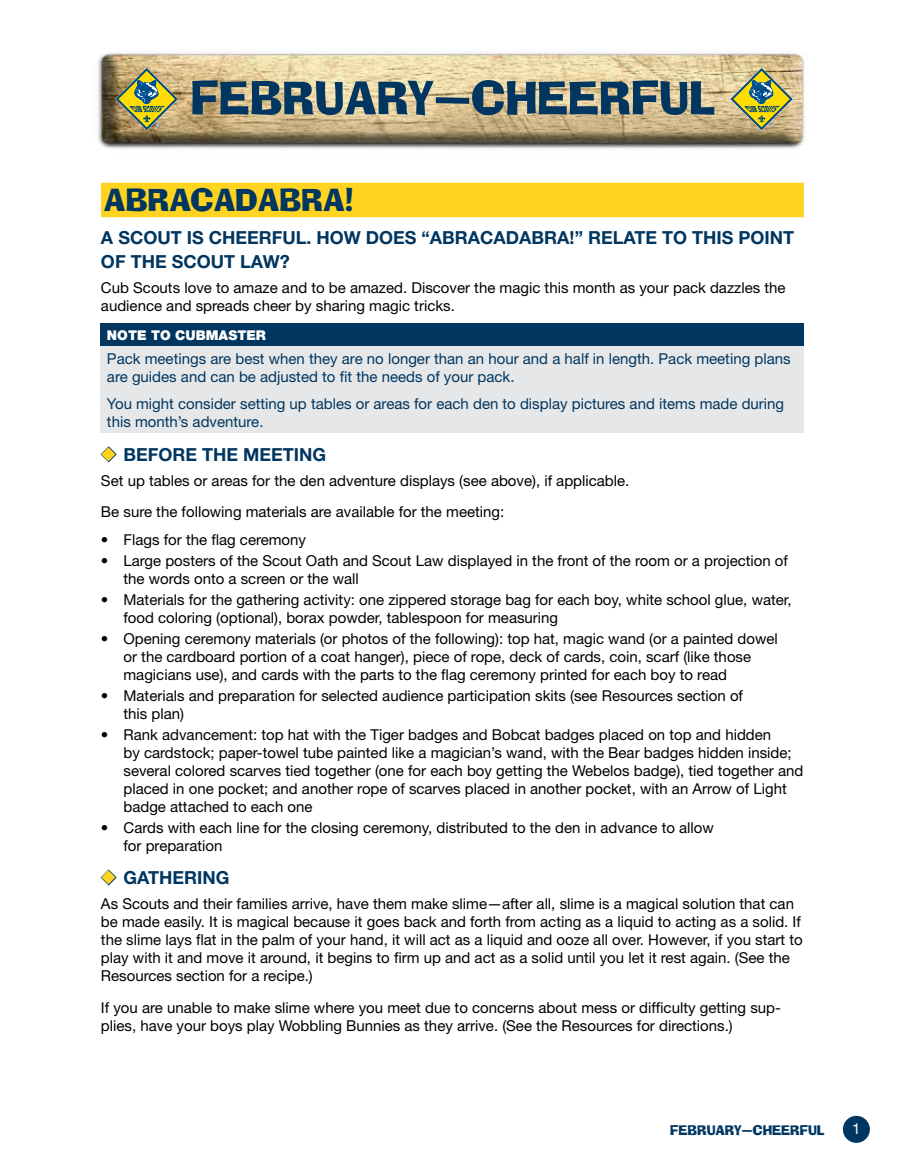
<style>
.page{position:relative;width:905px;height:1175px;background:#fff}
.page>*{position:absolute;margin:0;border:0;box-sizing:border-box;transform-origin:0 0}
.t1{font:52.5px "Ad Lib ICG";color:#003660}
.t2{font:51px "Ad Lib ICG";color:#003660}
.t3{font:34.5px "Ad Lib ICG";color:#003660}
.t4{font:700 18px/24px "Helvetica Neue";color:#003660}
.t5{font:15px/18px "Helvetica Neue";color:#000}
.t6{font:15px/18px "Helvetica Neue";color:#003660}
.t7{font:15px "Ad Lib ICG";color:#003660}
.t8{font:15px "Helvetica Neue";color:#fff}
.t9{font:900 13.5px "Helvetica Neue";color:#fff}
.s1{color:#ffd420}
</style>
<div class="page">
<div style="left:842px;top:1115px;width:27px;height:27px;background:#003660;border-radius:50%"></div>
<img style="left:98px;top:53px;width:707px;height:96px">
<svg style="left:730px;top:68px;width:63px;height:62px;background:#b3ae68"></svg>
<div style="left:101px;top:183px;width:703px;height:34px;background:#ffd420"></div>
<div style="left:101px;top:323px;width:703px;height:23px;background:#003660"></div>
<div style="left:101px;top:346px;width:703px;height:86px;background:#e6e7e8"></div>
<svg style="left:100px;top:446px;width:17px;height:17px"></svg>
<svg style="left:100px;top:869px;width:17px;height:17px"></svg>
<svg style="left:115px;top:68px;width:63px;height:62px;background:#a9a25a"></svg>
<h2 class="t2" style="left:191px;top:68px;width:526px">FEBRUARY—CHEERFUL</h2>
<h1 class="t1" style="left:406px;top:67px;width:135px">TITLE</h1>
<h3 class="t3" style="left:104px;top:179px;width:250px">ABRACADABRA!</h3>
<p class="t4" style="left:101px;top:225px;width:694px">A SCOUT IS CHEERFUL. HOW DOES “ABRACADABRA!” RELATE TO THIS POINT<br>OF THE SCOUT LAW?</p>
<p class="t5" style="left:101px;top:278px;width:686px">Cub Scouts love to amaze and to be amazed. Discover the magic this month as your pack dazzles the audience and spreads cheer by sharing magic tricks.</p>
<p class="t9" style="left:107px;top:327px;width:160px">NOTE TO CUBMASTER</p>
<p class="t6" style="left:107px;top:349px;width:685px">Pack meetings are best when they are no longer than an hour and a half in length. Pack meeting plans are guides and can be adjusted to fit the needs of your pack.</p>
<p class="t6" style="left:107px;top:394px;width:678px">You might consider setting up tables or areas for each den to display pictures and items made during this month’s adventure.</p>
<p class="t4" style="left:101px;top:442px;width:227px"><span class="s1">◆</span> BEFORE THE MEETING</p>
<p class="t5" style="left:101px;top:464px;width:530px;line-height:31.5px">Set up tables or areas for the den adventure displays (see above), if applicable.<br>Be sure the following materials are available for the meeting:</p>
<p class="t5" style="left:101px;top:530px;width:207px">• Flags for the flag ceremony</p>
<p class="t5" style="left:123px;top:551px;width:666px;text-indent:-22px">• Large posters of the Scout Oath and Scout Law displayed in the front of the room or a projection of the words onto a screen or the wall</p>
<p class="t5" style="left:123px;top:590px;width:669px;text-indent:-22px">• Materials for the gathering activity: one zippered storage bag for each boy, white school glue, water, food coloring (optional), borax powder, tablespoon for measuring</p>
<p class="t5" style="left:123px;top:629px;width:655px;text-indent:-22px">• Opening ceremony materials (or photos of the following): top hat, magic wand (or a painted dowel or the cardboard portion of a coat hanger), piece of rope, deck of cards, coin, scarf (like those magicians use), and cards with the parts to the flag ceremony printed for each boy to read</p>
<p class="t5" style="left:123px;top:686px;width:621px;text-indent:-22px">• Materials and preparation for selected audience participation skits (see Resources section of this plan)</p>
<p class="t5" style="left:123px;top:725px;width:681px;text-indent:-22px">• Rank advancement: top hat with the Tiger badges and Bobcat badges placed on top and hidden<br>by cardstock; paper-towel tube painted like a magician’s wand, with the Bear badges hidden inside; several colored scarves tied together (one for each boy getting the Webelos badge), tied together and placed in one pocket; and another rope of scarves placed in another pocket, with an Arrow of Light badge attached to each one</p>
<p class="t5" style="left:123px;top:818px;width:592px;text-indent:-22px">• Cards with each line for the closing ceremony, distributed to the den in advance to allow for preparation</p>
<p class="t4" style="left:101px;top:865px;width:130px"><span class="s1">◆</span> GATHERING</p>
<p class="t5" style="left:101px;top:894px;width:703px">As Scouts and their families arrive, have them make slime—after all, slime is a magical solution that can be made easily. It is magical because it goes back and forth from acting as a liquid to acting as a solid. If the slime lays flat in the palm of your hand, it will act as a liquid and ooze all over. However, if you start to play with it and move it around, it begins to firm up and act as a solid until you let it rest again. (See the Resources section for a recipe.)</p>
<p class="t5" style="left:101px;top:998px;width:681px">If you are unable to make slime where you meet due to concerns about mess or difficulty getting sup&shy;plies, have your boys play Wobbling Bunnies as they arrive. (See the Resources for directions.)</p>
<p class="t7" style="left:670px;top:1120px;width:156px">FEBRUARY—CHEERFUL</p>
<p class="t8" style="left:852px;top:1119px;width:10px">1</p>
</div>
